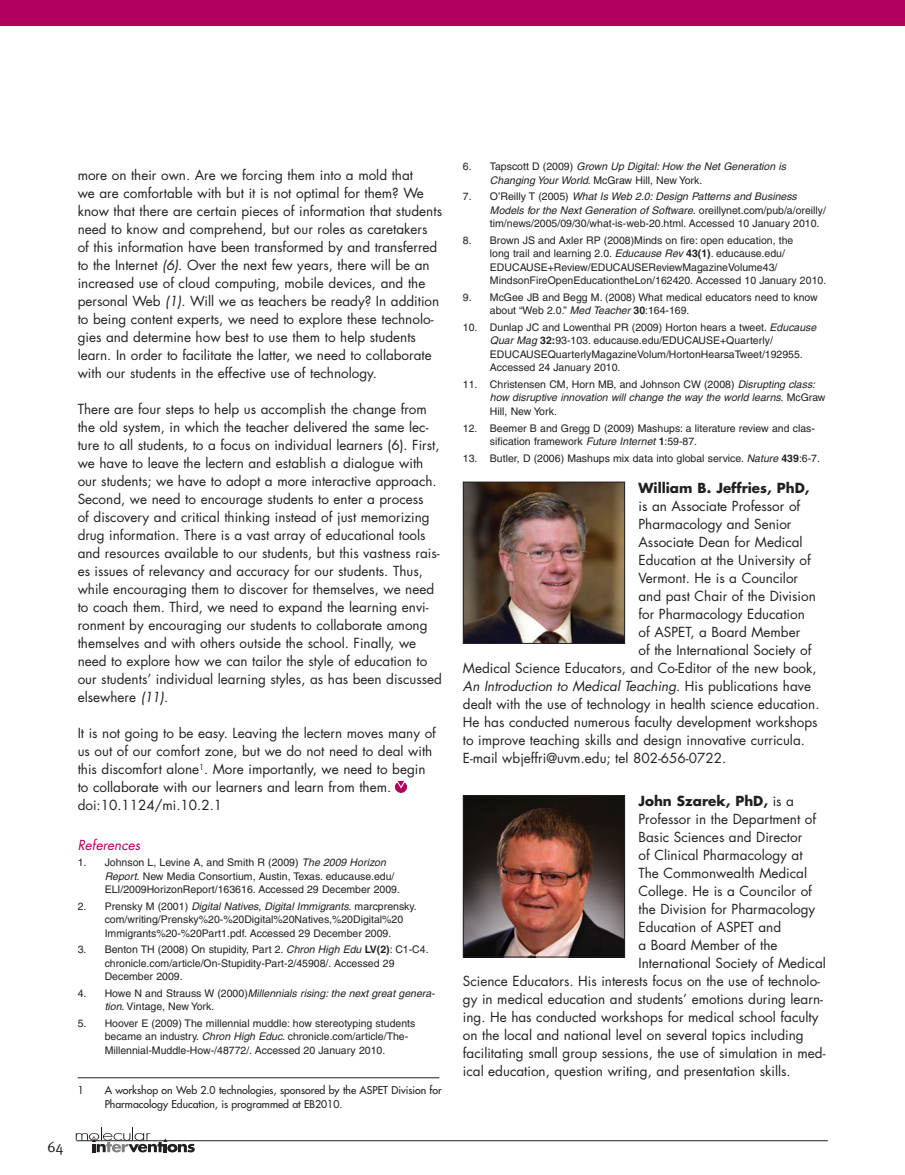
<style>
.page{position:relative;width:905px;height:1175px;background:#fff}
.page>*{position:absolute;margin:0;border:0;box-sizing:border-box;transform-origin:0 0}
.t1{font:15px "Meta";color:#231f20}
.t2{font:13.5px/18px "Futura";color:#231f20}
.t3{font:italic 13.5px "Futura";color:#231f20}
.t4{font:700 13.5px "Futura";color:#231f20}
.t5{font:italic 13.5px "Futura";color:#b1015c}
.t6{font:10.5px/13.5px "Helvetica";color:#231f20}
.t7{font:italic 10.5px/13.5px "Helvetica";color:#231f20}
.t8{font:10.5px/13.5px "Futura";color:#231f20}
.s1{font-style:italic}
.s2{font-weight:700}
.s3{font-style:normal}
.s4{font-weight:400}
</style>
<div class="page">
<svg style="left:76px;top:1127px;width:119px;height:25px"></svg>
<hr style="left:77px;top:1140px;width:750px;height:1px;background:#231f20">
<div style="left:0;top:0;width:904px;height:25px;background:#b1015c"></div>
<img style="left:465px;top:484px;width:158px;height:158px">
<div style="left:463px;top:482px;width:162px;height:162px;border:1px solid #231f20"></div>
<img style="left:465px;top:797px;width:158px;height:158px">
<div style="left:463px;top:795px;width:162px;height:162px;border:1px solid #231f20"></div>
<svg style="left:396px;top:781px;width:10px;height:11px"></svg>
<hr style="left:78px;top:1077px;width:361px;height:1px;background:#231f20">
<p class="t1" style="left:47px;top:1137px;width:18px">64</p>
<p class="t2" style="left:78px;top:166px;width:366px">more on their own. Are we forcing them into a mold that<br>we are comfortable with but it is not optimal for them? We know that there are certain pieces of information that students need to know and comprehend, but our roles as caretakers of this information have been transformed by and transferred to the Internet <span class="s1">(6)</span>. Over the next few years, there will be an increased use of cloud computing, mobile devices, and the personal Web <span class="s1">(1)</span>. Will we as teachers be ready? In addition to being content experts, we need to explore these technolo&shy;gies and determine how best to use them to help students learn. In order to facilitate the latter, we need to collaborate with our students in the effective use of technology.</p>
<p class="t2" style="left:78px;top:400px;width:366px">There are four steps to help us accomplish the change from the old system, in which the teacher delivered the same lec&shy;ture to all students, to a focus on individual learners (6). First, we have to leave the lectern and establish a dialogue with our students; we have to adopt a more interactive approach.<br>Second, we need to encourage students to enter a process<br>of discovery and critical thinking instead of just memorizing drug information. There is a vast array of educational tools and resources available to our students, but this vastness rais&shy;es issues of relevancy and accuracy for our students. Thus, while encouraging them to discover for themselves, we need to coach them. Third, we need to expand the learning envi&shy;ronment by encouraging our students to collaborate among themselves and with others outside the school. Finally, we need to explore how we can tailor the style of education to our students’ individual learning styles, as has been discussed elsewhere <span class="s1">(11)</span>.</p>
<p class="t2" style="left:78px;top:724px;width:360px">It is not going to be easy. Leaving the lectern moves many of us out of our comfort zone, but we do not need to deal with this discomfort alone<sup>1</sup>. More importantly, we need to begin to collaborate with our learners and learn from them. doi:10.1124/mi.10.2.1</p>
<p class="t5" style="left:78px;top:835px;width:64px">References</p>
<p class="t6" style="left:105px;top:855px;width:297px;text-indent:-27px">1. Johnson L, Levine A, and Smith R (2009) <span class="s1">The 2009 Horizon<br>Report.</span> New Media Consortium, Austin, Texas. educause.edu/<br>ELI/2009HorizonReport/163616. Accessed 29 December 2009.</p>
<p class="t6" style="left:105px;top:899px;width:313px;text-indent:-27px">2. Prensky M (2001) <span class="s1">Digital Natives, Digital Immigrants.</span> marcprensky. com/writing/Prensky%20-%20Digital%20Natives,%20Digital%20<br>Immigrants%20-%20Part1.pdf. Accessed 29 December 2009.</p>
<p class="t6" style="left:105px;top:943px;width:325px;text-indent:-27px">3. Benton TH (2008) On stupidity, Part 2. <span class="s1">Chron High Edu</span> <span class="s2">LV(2)</span>: C1-C4. chronicle.com/article/On-Stupidity-Part-2/45908/. Accessed 29<br>December 2009.</p>
<p class="t6" style="left:105px;top:986px;width:332px;text-indent:-27px">4. Howe N and Strauss W (2000)<span class="s1">Millennials rising: the next great genera&shy;tion</span>. Vintage, New York.</p>
<p class="t6" style="left:105px;top:1016px;width:312px;text-indent:-27px">5. Hoover E (2009) The millennial muddle: how stereotyping students became an industry. <span class="s1">Chron High Educ</span>. chronicle.com/article/The-<br>Millennial-Muddle-How-/48772/. Accessed 20 January 2010.</p>
<p class="t8" style="left:78px;top:1083px;width:8px">1</p>
<p class="t8" style="left:105px;top:1083px;width:338px">A workshop on Web 2.0 technologies, sponsored by the ASPET Division for<br>Pharmacology Education, is programmed at EB2010.</p>
<p class="t7" style="left:490px;top:160px;width:297px;text-indent:-27px"><span class="s3">6. Tapscott D (2009)</span> Grown Up Digital: How the Net Generation is<br>Changing Your World<span class="s3">. McGraw Hill, New York.</span></p>
<p class="t6" style="left:490px;top:190px;width:337px;text-indent:-27px">7. O’Reilly T (2005) <span class="s1">What Is Web 2.0: Design Patterns and Business<br>Models for the Next Generation of Software.</span> oreillynet.com/pub/a/oreilly/ tim/news/2005/09/30/what-is-web-20.html. Accessed 10 January 2010.</p>
<p class="t6" style="left:490px;top:233px;width:338px;text-indent:-27px">8. Brown JS and Axler RP (2008)Minds on fire: open education, the<br>long trail and learning 2.0. <span class="s1">Educause Rev</span> <span class="s2">43(1)</span>. educause.edu/ EDUCAUSE+Review/EDUCAUSEReviewMagazineVolume43/ MindsonFireOpenEducationtheLon/162420. Accessed 10 January 2010.</p>
<p class="t6" style="left:490px;top:290px;width:329px;text-indent:-27px">9. McGee JB and Begg M. (2008) What medical educators need to know about “Web 2.0.” <span class="s1">Med Teacher</span> <span class="s2">30</span>:164-169.</p>
<p class="t6" style="left:490px;top:320px;width:328px;text-indent:-27px">10. Dunlap JC and Lowenthal PR (2009) Horton hears a tweet. <span class="s1">Educause Quar Mag</span> <span class="s2">32:</span>93-103. educause.edu/EDUCAUSE+Quarterly/ EDUCAUSEQuarterlyMagazineVolum/HortonHearsaTweet/192955.<br>Accessed 24 January 2010.</p>
<p class="t7" style="left:490px;top:377px;width:337px;text-indent:-27px"><span class="s3">11. Christensen CM, Horn MB, and Johnson CW (2008)</span> Disrupting class: how disruptive innovation will change the way the world learns. <span class="s3">McGraw<br>Hill, New York.</span></p>
<p class="t6" style="left:490px;top:421px;width:326px;text-indent:-27px">12. Beemer B and Gregg D (2009) Mashups: a literature review and clas&shy;sification framework <span class="s1">Future Internet</span> <span class="s2">1</span>:59-87.</p>
<p class="t6" style="left:463px;top:451px;width:358px">13. Butler, D (2006) Mashups mix data into global service. <span class="s1">Nature</span> <span class="s2">439</span>:6-7.</p>
<p class="t4" style="left:638px;top:478px;width:172px">William B. Jeffries, PhD,</p>
<p class="t2" style="left:638px;top:497px;width:163px">is an Associate Professor of</p>
<p class="t2" style="left:638px;top:515px;width:154px">Pharmacology and Senior</p>
<p class="t2" style="left:638px;top:533px;width:166px">Associate Dean for Medical</p>
<p class="t2" style="left:638px;top:551px;width:174px">Education at the University of</p>
<p class="t2" style="left:638px;top:569px;width:161px">Vermont. He is a Councilor</p>
<p class="t2" style="left:638px;top:587px;width:179px">and past Chair of the Division</p>
<p class="t2" style="left:638px;top:605px;width:168px">for Pharmacology Education</p>
<p class="t2" style="left:638px;top:623px;width:163px">of ASPET, a Board Member</p>
<p class="t2" style="left:638px;top:641px;width:174px">of the International Society of</p>
<p class="t2" style="left:463px;top:659px;width:355px">Medical Science Educators, and Co-Editor of the new book,</p>
<p class="t3" style="left:463px;top:676px;width:349px">An Introduction to Medical Teaching<span class="s3">. His publications have</span></p>
<p class="t2" style="left:463px;top:695px;width:358px">dealt with the use of technology in health science education.</p>
<p class="t2" style="left:463px;top:713px;width:356px">He has conducted numerous faculty development workshops</p>
<p class="t2" style="left:463px;top:731px;width:343px">to improve teaching skills and design innovative curricula.</p>
<p class="t2" style="left:463px;top:749px;width:265px">E-mail wbjeffri@uvm.edu; tel 802-656-0722.</p>
<p class="t4" style="left:638px;top:791px;width:157px">John Szarek, PhD, <span class="s4">is a</span></p>
<p class="t2" style="left:638px;top:809px;width:179px">Professor in the Department of</p>
<p class="t2" style="left:638px;top:827px;width:165px">Basic Sciences and Director</p>
<p class="t2" style="left:638px;top:845px;width:165px">of Clinical Pharmacology at</p>
<p class="t2" style="left:638px;top:863px;width:170px">The Commonwealth Medical</p>
<p class="t2" style="left:638px;top:881px;width:175px">College. He is a Councilor of</p>
<p class="t2" style="left:638px;top:899px;width:178px">the Division for Pharmacology</p>
<p class="t2" style="left:638px;top:917px;width:144px">Education of ASPET and</p>
<p class="t2" style="left:638px;top:935px;width:140px">a Board Member of the</p>
<p class="t2" style="left:638px;top:953px;width:189px">International Society of Medical</p>
<p class="t2" style="left:463px;top:971px;width:358px">Science Educators. His interests focus on the use of technolo-</p>
<p class="t2" style="left:463px;top:989px;width:361px">gy in medical education and students’ emotions during learn-</p>
<p class="t2" style="left:463px;top:1007px;width:357px">ing. He has conducted workshops for medical school faculty</p>
<p class="t2" style="left:463px;top:1025px;width:342px">on the local and national level on several topics including</p>
<p class="t2" style="left:463px;top:1043px;width:364px">facilitating small group sessions, the use of simulation in med-</p>
<p class="t2" style="left:463px;top:1061px;width:329px">ical education, question writing, and presentation skills.</p>
</div>
